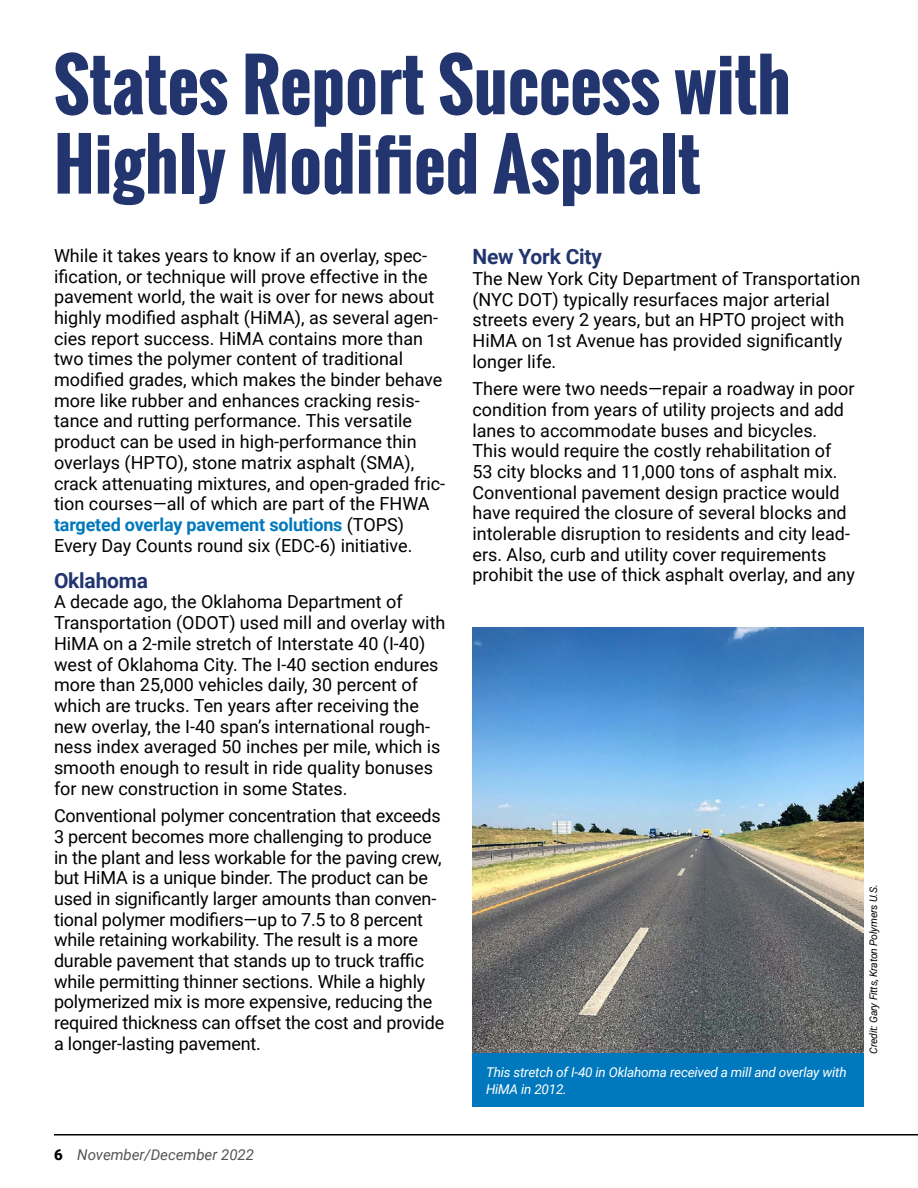
<style>
.page{position:relative;width:918px;height:1188px;background:#fff}
.page>*{position:absolute;margin:0;border:0;box-sizing:border-box;transform-origin:0 0}
.t1{font:700 69px/79.3px "Oswald";color:#22356f}
.t2{font:700 21px "Roboto";letter-spacing:-.01em;color:#22356f}
.t3{font:18px/20.7px "Roboto";color:#000}
.t4{font:italic 15px "Roboto";color:#535457}
.t5{font:italic 13.5px/16.2px "Roboto";letter-spacing:-.015em;color:#fff}
.t6{font:italic 10.5px "Roboto";letter-spacing:-.02em;color:#000}
.s1{font-weight:700;color:#0078bd}
.s2{font-weight:900;font-style:normal;color:#000}
</style>
<div class="page">
<hr style="left:54px;top:1134px;width:864px;height:2px;background:#000">
<img style="left:472px;top:627px;width:392px;height:427px">
<div style="left:472px;top:1054px;width:392px;height:53px;background:#0078bd"></div>
<h1 class="t1" style="left:54px;top:46px;width:738px">States Report Success with<br>Highly Modified Asphalt</h1>
<p class="t3" style="left:54px;top:244px;width:393px">While it takes years to know if an overlay, spec&shy;ification, or technique will prove effective in the pavement world, the wait is over for news about highly modified asphalt (HiMA), as several agen&shy;cies report success. HiMA contains more than two times the polymer content of traditional modified grades, which makes the binder behave more like rubber and enhances cracking resis&shy;tance and rutting performance. This versatile product can be used in high-performance thin overlays (HPTO), stone matrix asphalt (SMA), crack attenuating mixtures, and open-graded fric&shy;tion courses—all of which are part of the FHWA <span class="s1">targeted overlay pavement solutions</span> (TOPS)<br>Every Day Counts round six (EDC-6) initiative.</p>
<p class="t2" style="left:54px;top:566px;width:96px">Oklahoma</p>
<p class="t3" style="left:54px;top:591px;width:393px">A decade ago, the Oklahoma Department of Transportation (ODOT) used mill and overlay with HiMA on a 2-mile stretch of Interstate 40 (I-40) west of Oklahoma City. The I-40 section endures more than 25,000 vehicles daily, 30 percent of which are trucks. Ten years after receiving the new overlay, the I-40 span’s international rough&shy;ness index averaged 50 inches per mile, which is smooth enough to result in ride quality bonuses for new construction in some States.</p>
<p class="t3" style="left:54px;top:805px;width:392px">Conventional polymer concentration that exceeds 3 percent becomes more challenging to produce in the plant and less workable for the paving crew, but HiMA is a unique binder. The product can be used in significantly larger amounts than conven&shy;tional polymer modifiers—up to 7.5 to 8 percent while retaining workability. The result is a more durable pavement that stands up to truck traffic while permitting thinner sections. While a highly polymerized mix is more expensive, reducing the required thickness can offset the cost and provide a longer-lasting pavement.</p>
<p class="t2" style="left:472px;top:242px;width:131px">New York City</p>
<p class="t3" style="left:472px;top:267px;width:389px">The New York City Department of Transportation (NYC DOT) typically resurfaces major arterial streets every 2 years, but an HPTO project with HiMA on 1st Avenue has provided significantly longer life.</p>
<p class="t3" style="left:472px;top:378px;width:384px">There were two needs—repair a roadway in poor condition from years of utility projects and add lanes to accommodate buses and bicycles.<br>This would require the costly rehabilitation of 53 city blocks and 11,000 tons of asphalt mix.<br>Conventional pavement design practice would have required the closure of several blocks and intolerable disruption to residents and city lead&shy;ers. Also, curb and utility cover requirements prohibit the use of thick asphalt overlay, and any</p>
<p class="t5" style="left:486px;top:1064px;width:362px">This stretch of I-40 in Oklahoma received a mill and overlay with<br>HiMA in 2012.</p>
<p class="t6" style="left:866px;top:1054px;width:171px;rotate:-90deg">Credit: Gary Fitts, Kraton Polymers U.S.</p>
<p class="t4" style="left:54px;top:1144px;width:202px"><span class="s2">6</span> November/December 2022</p>
</div>
